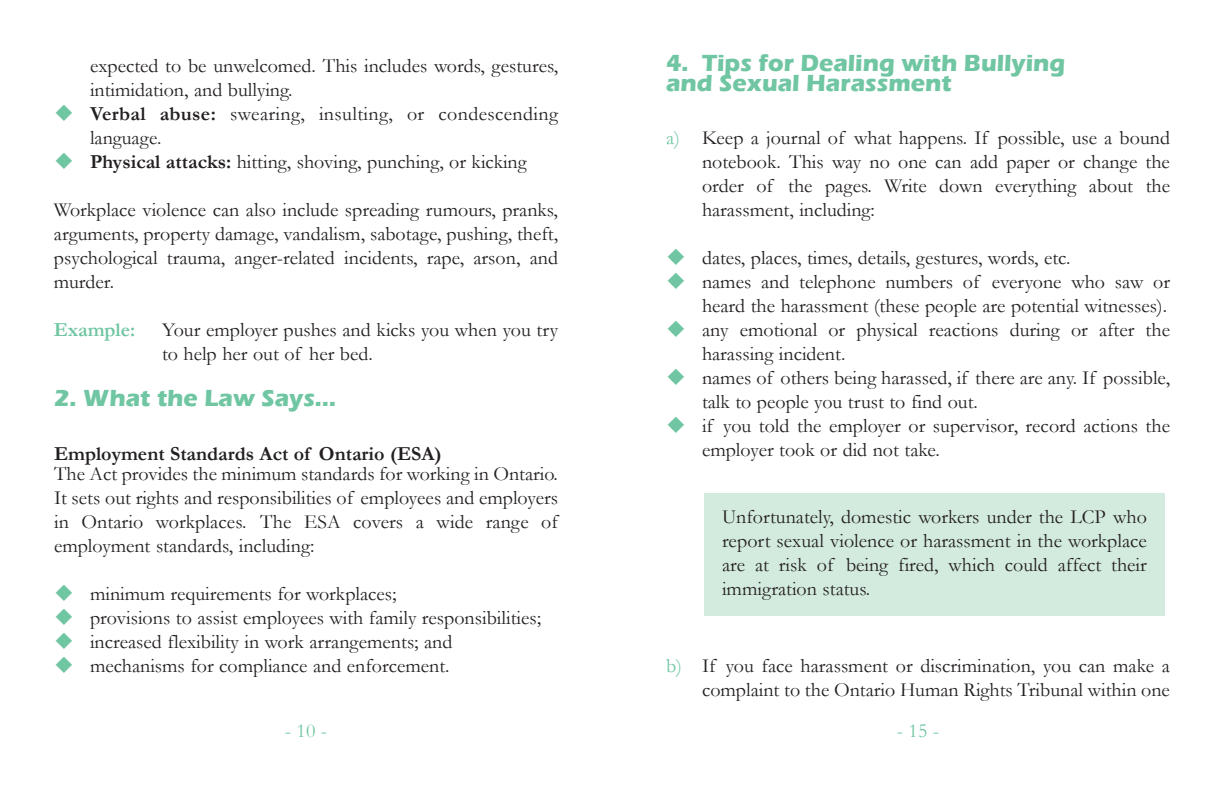
<style>
.page{position:relative;width:1224px;height:792px;background:#fff}
.page>*{position:absolute;margin:0;border:0;box-sizing:border-box;transform-origin:0 0}
.t1{font:700 24px/20px "Eras ITC";color:#70c6a2}
.t2{font:20px/24px "Garamond";color:#231f20}
.t3{font:700 20px "Garamond";color:#231f20}
.t4{font:700 20px "Garamond";color:#70c6a2}
.t5{font:20px "Garamond";color:#70c6a2}
.s1{font-weight:700}
.s2{color:#70c6a2}
</style>
<div class="page">
<div style="left:704px;top:493px;width:461px;height:122px;background:#d3ebde"></div>
<p class="t2" style="left:90px;top:54px;width:470px">expected to be unwelcomed. This includes words, gestures, intimidation, and bullying.<br><span class="s1">Verbal abuse:</span> swearing, insulting, or condescending language.<br><span class="s1">Physical attacks:</span> hitting, shoving, punching, or kicking</p>
<p class="t2" style="left:54px;top:198px;width:506px;text-align:justify">Workplace violence can also include spreading rumours, pranks, arguments, property damage, vandalism, sabotage, pushing, theft, psychological trauma, anger-related incidents, rape, arson, and murder.</p>
<p class="t4" style="left:54px;top:319px;width:83px">Example:</p>
<p class="t2" style="left:162px;top:318px;width:398px">Your employer pushes and kicks you when you try to help her out of her bed.</p>
<p class="t1" style="left:54px;top:388px;width:284px">2. What the Law Says…</p>
<p class="t3" style="left:54px;top:443px;width:389px">Employment Standards Act of Ontario (ESA)</p>
<p class="t2" style="left:54px;top:462px;width:506px;text-align:justify">The Act provides the minimum standards for working in Ontario.<br>It sets out rights and responsibilities of employees and employers in Ontario workplaces. The ESA covers a wide range of employment standards, including:</p>
<p class="t2" style="left:90px;top:582px;width:453px">minimum requirements for workplaces;<br>provisions to assist employees with family responsibilities; increased flexibility in work arrangements; and mechanisms for compliance and enforcement.</p>
<p class="t1" style="left:666px;top:53px;width:401px">4. Tips for Dealing with Bullying and Sexual Harassment</p>
<p class="t2" style="left:702px;top:126px;width:470px;text-align:justify;text-indent:-36px"><span class="s2">a)</span> Keep a journal of what happens. If possible, use a bound notebook. This way no one can add paper or change the order of the pages. Write down everything about the harassment, including:</p>
<p class="t2" style="left:702px;top:246px;width:470px">dates, places, times, details, gestures, words, etc.<br>names and telephone numbers of everyone who saw or heard the harassment (these people are potential witnesses). any emotional or physical reactions during or after the harassing incident.<br>names of others being harassed, if there are any. If possible, talk to people you trust to find out.<br>if you told the employer or supervisor, record actions the employer took or did not take.</p>
<p class="t2" style="left:722px;top:505px;width:426px;text-align:justify">Unfortunately, domestic workers under the LCP who report sexual violence or harassment in the workplace are at risk of being fired, which could affect their immigration status.</p>
<p class="t2" style="left:666px;top:654px;width:506px;text-align:right"><span class="s2">b)</span> If you face harassment or discrimination, you can make a complaint to the Ontario Human Rights Tribunal within one</p>
<p class="t5" style="left:285px;top:720px;width:44px">- 10 -</p>
<p class="t5" style="left:897px;top:720px;width:44px">- 15 -</p>
</div>
